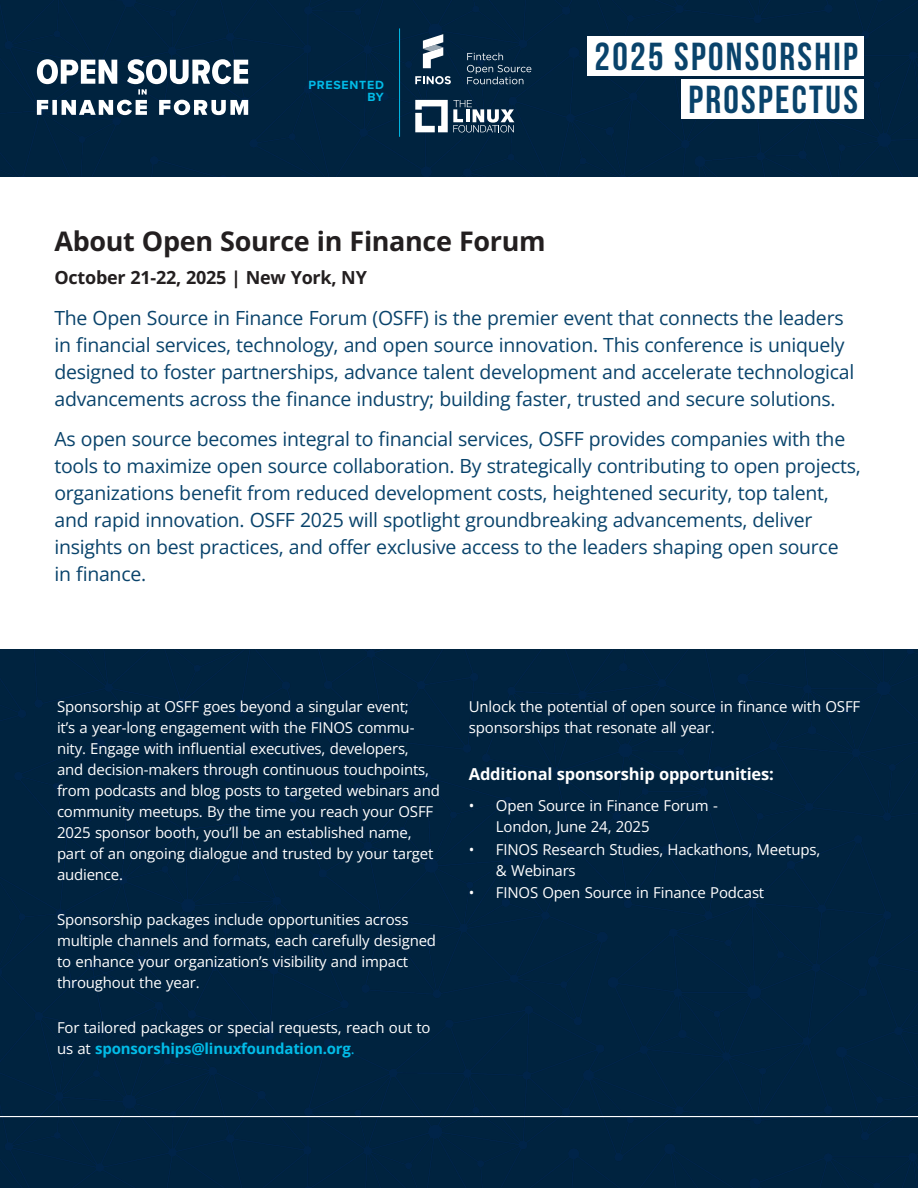
<style>
.page{position:relative;width:918px;height:1188px;background:#fff}
.page>*{position:absolute;margin:0;border:0;box-sizing:border-box;transform-origin:0 0}
.t1{font:39px/43.5px "Bebas Neue";letter-spacing:.06em;color:#09436b;text-align:right}
.SUB_1{font:700 27px "Open Sans";letter-spacing:-.015em;color:#231f20}
.MAIN_deck{font:19.5px/27px "Open Sans";letter-spacing:-.015em;color:#09436b}
.SUB_black{font:700 18px "Open Sans";letter-spacing:-.015em;color:#231f20}
.SUB_2{font:700 16.5px "Open Sans";letter-spacing:-.015em;color:#fff}
.TEXT_info{font:15px/21px "Open Sans";letter-spacing:-.015em;color:#fff}
.t2{font:700 12.3px/12.5px "Proxima Nova";letter-spacing:.06em;color:#02bce8;text-align:right}
.s1{font-weight:700;color:#02bce8}
.s2{color:#02bce8}
</style>
<div class="page">
<div style="left:0;top:0;width:918px;height:176px;background:#00233f"></div>
<div style="left:588px;top:36px;width:276px;height:40px;background:#fff"></div>
<div style="left:682px;top:80px;width:182px;height:39px;background:#fff"></div>
<svg style="left:467px;top:53px;width:64px;height:31px;background:#24425a"></svg>
<svg style="left:415px;top:76px;width:36px;height:8px"></svg>
<svg style="left:423px;top:34px;width:20px;height:34px"></svg>
<hr style="left:399px;top:28px;width:1px;height:109px;background:#02bce8">
<svg style="left:415px;top:100px;width:99px;height:32px"></svg>
<div style="left:0;top:650px;width:918px;height:538px;background:#00233f"></div>
<hr style="left:0;top:1116px;width:918px;height:1px;background:#fff">
<svg style="left:37px;top:59px;width:211px;height:56px"></svg>
<p class="t2" style="left:309px;top:79px;width:77px">PRESENTED<br>BY</p>
<h1 class="t1" style="left:595px;top:34px;width:265px">2025 SPONSORSHIP<br>PROSPECTUS</h1>
<p class="SUB_1" style="left:54px;top:223px;width:493px">About Open Source in Finance Forum</p>
<p class="SUB_black" style="left:54px;top:265px;width:314px">October 21-22, 2025 | New York, NY</p>
<p class="MAIN_deck" style="left:54px;top:304px;width:801px">The Open Source in Finance Forum (OSFF) is the premier event that connects the leaders in financial services, technology, and open source innovation. This conference is uniquely designed to foster partnerships, advance talent development and accelerate technological advancements across the finance industry; building faster, trusted and secure solutions.</p>
<p class="MAIN_deck" style="left:54px;top:425px;width:808px">As open source becomes integral to financial services, OSFF provides companies with the tools to maximize open source collaboration. By strategically contributing to open projects, organizations benefit from reduced development costs, heightened security, top talent, and rapid innovation. OSFF 2025 will spotlight groundbreaking advancements, deliver insights on best practices, and offer exclusive access to the leaders shaping open source<br>in finance.</p>
<p class="TEXT_info" style="left:57px;top:696px;width:384px">Sponsorship at OSFF goes beyond a singular event;<br>it’s a year-long engagement with the FINOS commu&shy;nity. Engage with influential executives, developers,<br>and decision-makers through continuous touchpoints, from podcasts and blog posts to targeted webinars and community meetups. By the time you reach your OSFF 2025 sponsor booth, you’ll be an established name, part of an ongoing dialogue and trusted by your target audience.</p>
<p class="TEXT_info" style="left:57px;top:909px;width:381px">Sponsorship packages include opportunities across multiple channels and formats, each carefully designed to enhance your organization’s visibility and impact throughout the year.</p>
<p class="TEXT_info" style="left:57px;top:1017px;width:375px">For tailored packages or special requests, reach out to us at <span class="s1">sponsorships@linuxfoundation.org</span><span class="s2">.</span></p>
<p class="TEXT_info" style="left:469px;top:696px;width:393px">Unlock the potential of open source in finance with OSFF sponsorships that resonate all year.</p>
<p class="SUB_2" style="left:469px;top:763px;width:306px">Additional sponsorship opportunities:</p>
<p class="TEXT_info" style="left:496px;top:795px;width:224px;text-indent:-27px">• Open Source in Finance Forum -<br>London, June 24, 2025</p>
<p class="TEXT_info" style="left:496px;top:839px;width:326px;text-indent:-27px">• FINOS Research Studies, Hackathons, Meetups, &amp; Webinars</p>
<p class="TEXT_info" style="left:469px;top:882px;width:297px">• FINOS Open Source in Finance Podcast</p>
</div>
